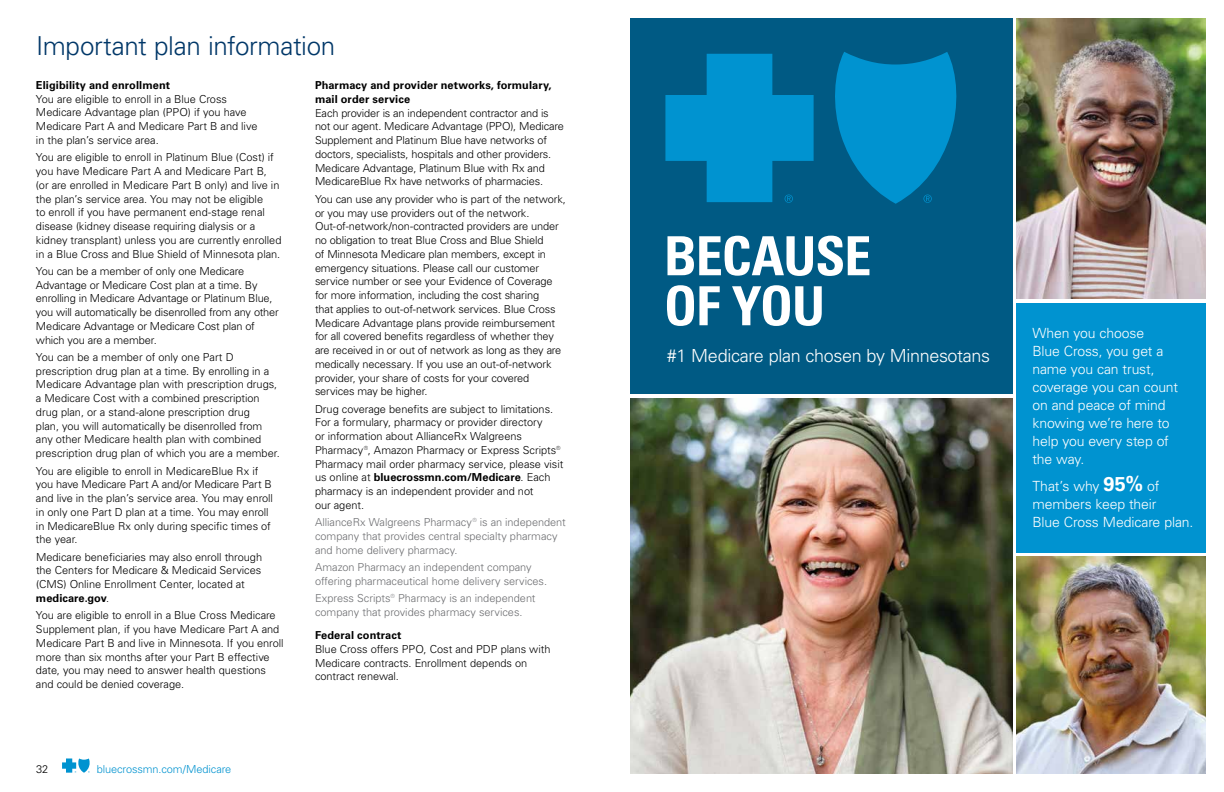
<style>
.page{position:relative;width:1224px;height:792px;background:#fff}
.page>*{position:absolute;margin:0;border:0;box-sizing:border-box;transform-origin:0 0}
.t1{font:700 condensed 54px/50px "Univers LT Pro";letter-spacing:-.02em;color:#fff}
.t2{font:300 26px "Univers LT Pro 45";letter-spacing:-.01em;color:#003768}
.t3{font:300 18px "Univers LT Pro 45";letter-spacing:-.02em;color:#fff}
.t4{font:300 14px/18px "Univers LT Pro 45";letter-spacing:-.01em;color:#fff}
.t5{font:300 11px/13.8px "Univers LT Pro 45";letter-spacing:-.01em;color:#000}
.t6{font:300 11px/13.8px "Univers LT Pro 45";letter-spacing:-.005em;color:#6d6e71}
.t7{font:700 11px/14px "Univers LT Pro 65";letter-spacing:.005em;color:#000}
.t8{font:300 11px "Univers LT Pro 45";letter-spacing:-.01em;color:#0093d0}
.s1{font-family:"Univers LT Pro 45";font-weight:300}
.s2{font-family:"Univers LT Pro 65";font-weight:700;font-size:20px}
</style>
<div class="page">
<svg style="left:62px;top:758px;width:28px;height:15px"></svg>
<img style="left:630px;top:398px;width:383px;height:376px">
<div style="left:630px;top:18px;width:383px;height:376px;background:#005a84"></div>
<img style="left:1017px;top:18px;width:189px;height:281px">
<svg style="left:835px;top:52px;width:121px;height:152px"></svg>
<svg style="left:665px;top:54px;width:149px;height:149px"></svg>
<img style="left:1017px;top:557px;width:189px;height:217px">
<div style="left:1017px;top:303px;width:189px;height:249px;background:#0093d0"></div>
<h2 class="t2" style="left:36px;top:29px;width:301px">Important plan information</h2>
<p class="t7" style="left:36px;top:78px;width:136px">Eligibility and enrollment</p>
<p class="t5" style="left:36px;top:92px;width:223px">You are eligible to enroll in a Blue Cross Medicare Advantage plan (PPO) if you have Medicare Part A and Medicare Part B and live in the plan’s service area.</p>
<p class="t5" style="left:36px;top:150px;width:247px">You are eligible to enroll in Platinum Blue (Cost) if you have Medicare Part A and Medicare Part B, (or are enrolled in Medicare Part B only) and live in the plan’s service area. You may not be eligible<br>to enroll if you have permanent end-stage renal disease (kidney disease requiring dialysis or a kidney transplant) unless you are currently enrolled in a Blue Cross and Blue Shield of Minnesota plan.</p>
<p class="t5" style="left:36px;top:264px;width:244px">You can be a member of only one Medicare Advantage or Medicare Cost plan at a time. By enrolling in Medicare Advantage or Platinum Blue, you will automatically be disenrolled from any other Medicare Advantage or Medicare Cost plan of which you are a member.</p>
<p class="t5" style="left:36px;top:350px;width:245px">You can be a member of only one Part D prescription drug plan at a time. By enrolling in a Medicare Advantage plan with prescription drugs, a Medicare Cost with a combined prescription drug plan, or a stand-alone prescription drug<br>plan, you will automatically be disenrolled from any other Medicare health plan with combined prescription drug plan of which you are a member.</p>
<p class="t5" style="left:36px;top:464px;width:239px">You are eligible to enroll in MedicareBlue Rx if you have Medicare Part A and/or Medicare Part B and live in the plan’s service area. You may enroll in only one Part D plan at a time. You may enroll in MedicareBlue Rx only during specific times of the year.</p>
<p class="t5" style="left:36px;top:550px;width:228px;text-align:justify">Medicare beneficiaries may also enroll through the Centers for Medicare &amp; Medicaid Services (CMS) Online Enrollment Center, located at</p>
<p class="t7" style="left:36px;top:590px;width:75px">medicare.gov<span class="s1">.</span></p>
<p class="t5" style="left:36px;top:608px;width:249px">You are eligible to enroll in a Blue Cross Medicare Supplement plan, if you have Medicare Part A and Medicare Part B and live in Minnesota. If you enroll more than six months after your Part B effective date, you may need to answer health questions and could be denied coverage.</p>
<p class="t5" style="left:36px;top:761px;width:14px">32</p>
<p class="t8" style="left:97px;top:762px;width:136px">bluecrossmn.com/Medicare</p>
<p class="t7" style="left:315px;top:78px;width:238px">Pharmacy and provider networks, formulary, mail order service</p>
<p class="t5" style="left:315px;top:106px;width:251px">Each provider is an independent contractor and is not our agent. Medicare Advantage (PPO), Medicare Supplement and Platinum Blue have networks of doctors, specialists, hospitals and other providers.<br>Medicare Advantage, Platinum Blue with Rx and MedicareBlue Rx have networks of pharmacies.</p>
<p class="t5" style="left:315px;top:192px;width:252px">You can use any provider who is part of the network, or you may use providers out of the network.<br>Out-of-network/non-contracted providers are under no obligation to treat Blue Cross and Blue Shield<br>of Minnesota Medicare plan members, except in emergency situations. Please call our customer service number or see your Evidence of Coverage for more information, including the cost sharing<br>that applies to out-of-network services. Blue Cross Medicare Advantage plans provide reimbursement for all covered benefits regardless of whether they are received in or out of network as long as they are medically necessary. If you use an out-of-network provider, your share of costs for your covered services may be higher.</p>
<p class="t5" style="left:315px;top:402px;width:250px">Drug coverage benefits are subject to limitations.<br>For a formulary, pharmacy or provider directory<br>or information about AllianceRx Walgreens Pharmacy®, Amazon Pharmacy or Express Scripts® Pharmacy mail order pharmacy service, please visit</p>
<p class="t7" style="left:315px;top:470px;width:237px"><span class="s1">us online at</span> bluecrossmn.com/Medicare<span class="s1">. Each</span></p>
<p class="t5" style="left:315px;top:484px;width:220px">pharmacy is an independent provider and not our agent.</p>
<p class="t6" style="left:315px;top:515px;width:252px">AllianceRx Walgreens Pharmacy® is an independent company that provides central specialty pharmacy and home delivery pharmacy.</p>
<p class="t6" style="left:315px;top:560px;width:234px">Amazon Pharmacy an independent company offering pharmaceutical home delivery services.</p>
<p class="t6" style="left:315px;top:591px;width:222px">Express Scripts® Pharmacy is an independent company that provides pharmacy services.</p>
<p class="t7" style="left:315px;top:628px;width:88px">Federal contract</p>
<p class="t5" style="left:315px;top:642px;width:237px">Blue Cross offers PPO, Cost and PDP plans with<br>Medicare contracts. Enrollment depends on contract renewal.</p>
<h1 class="t1" style="left:664px;top:230px;width:209px">BECAUSE<br>OF YOU</h1>
<h3 class="t3" style="left:667px;top:343px;width:325px">#1 Medicare plan chosen by Minnesotans</h3>
<p class="t4" style="left:1032px;top:323px;width:147px">When you choose<br>Blue Cross, you get a name you can trust, coverage you can count on and peace of mind knowing we’re here to help you every step of the way.</p>
<p class="t4" style="left:1032px;top:477px;width:162px">That’s why <span class="s2">95%</span> of members keep their<br>Blue Cross Medicare plan.</p>
</div>
